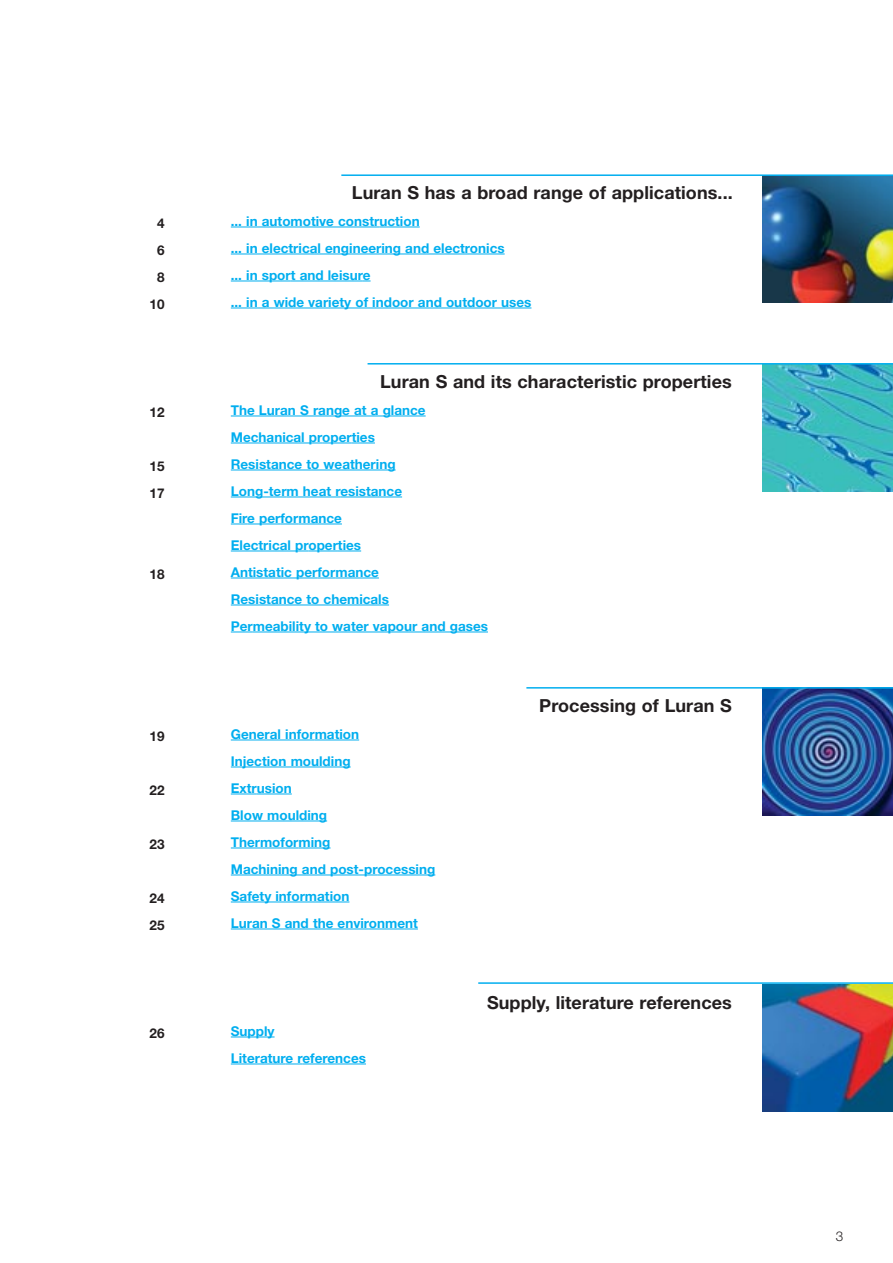
<style>
.page{position:relative;width:893px;height:1263px;background:#fff}
.page>*{position:absolute;margin:0;border:0;box-sizing:border-box;transform-origin:0 0}
.t1{font:700 18px "Helvetica Neue";letter-spacing:.005em;color:#231f20}
.t2{font:700 13.5px/27px "Helvetica Neue";color:#00aeef}
.t3{font:700 13.5px/27px "Helvetica Neue";color:#231f20}
.t4{font:300 13.5px "Helvetica Neue";color:#231f20}
</style>
<div class="page">
<hr style="left:231px;top:227px;width:148px;height:1px;background:#00aeef">
<hr style="left:379px;top:227px;width:40px;height:1px;background:#00aeef">
<hr style="left:231px;top:254px;width:239px;height:1px;background:#00aeef">
<hr style="left:470px;top:254px;width:34px;height:1px;background:#00aeef">
<hr style="left:231px;top:281px;width:60px;height:1px;background:#00aeef">
<hr style="left:291px;top:281px;width:72px;height:1px;background:#00aeef">
<hr style="left:231px;top:308px;width:300px;height:1px;background:#00aeef">
<hr style="left:231px;top:416px;width:194px;height:1px;background:#00aeef">
<hr style="left:231px;top:443px;width:91px;height:1px;background:#00aeef">
<hr style="left:322px;top:443px;width:30px;height:1px;background:#00aeef">
<svg style="left:352px;top:443px;width:23px;height:1px"></svg>
<hr style="left:231px;top:470px;width:164px;height:1px;background:#00aeef">
<hr style="left:231px;top:497px;width:55px;height:1px;background:#00aeef">
<hr style="left:286px;top:497px;width:54px;height:1px;background:#00aeef">
<hr style="left:340px;top:497px;width:62px;height:1px;background:#00aeef">
<svg style="left:231px;top:524px;width:16px;height:1px"></svg>
<hr style="left:247px;top:524px;width:33px;height:1px;background:#00aeef">
<svg style="left:280px;top:524px;width:18px;height:1px"></svg>
<hr style="left:298px;top:524px;width:44px;height:1px;background:#00aeef">
<hr style="left:231px;top:551px;width:77px;height:1px;background:#00aeef">
<hr style="left:308px;top:551px;width:30px;height:1px;background:#00aeef">
<svg style="left:338px;top:551px;width:23px;height:1px"></svg>
<hr style="left:231px;top:578px;width:86px;height:1px;background:#00aeef">
<svg style="left:317px;top:578px;width:18px;height:1px"></svg>
<hr style="left:335px;top:578px;width:44px;height:1px;background:#00aeef">
<hr style="left:231px;top:605px;width:158px;height:1px;background:#00aeef">
<svg style="left:231px;top:632px;width:22px;height:1px"></svg>
<hr style="left:253px;top:632px;width:235px;height:1px;background:#00aeef">
<hr style="left:231px;top:740px;width:84px;height:1px;background:#00aeef">
<hr style="left:315px;top:740px;width:44px;height:1px;background:#00aeef">
<hr style="left:231px;top:767px;width:119px;height:1px;background:#00aeef">
<svg style="left:231px;top:794px;width:26px;height:1px"></svg>
<hr style="left:257px;top:794px;width:35px;height:1px;background:#00aeef">
<hr style="left:231px;top:821px;width:96px;height:1px;background:#00aeef">
<svg style="left:231px;top:848px;width:29px;height:1px"></svg>
<hr style="left:260px;top:848px;width:38px;height:1px;background:#00aeef">
<hr style="left:298px;top:848px;width:32px;height:1px;background:#00aeef">
<hr style="left:231px;top:875px;width:146px;height:1px;background:#00aeef">
<hr style="left:377px;top:875px;width:58px;height:1px;background:#00aeef">
<hr style="left:231px;top:902px;width:74px;height:1px;background:#00aeef">
<hr style="left:305px;top:902px;width:44px;height:1px;background:#00aeef">
<hr style="left:231px;top:929px;width:138px;height:1px;background:#00aeef">
<hr style="left:369px;top:929px;width:49px;height:1px;background:#00aeef">
<hr style="left:231px;top:1037px;width:43px;height:1px;background:#00aeef">
<hr style="left:231px;top:1064px;width:54px;height:1px;background:#00aeef">
<svg style="left:285px;top:1064px;width:42px;height:1px"></svg>
<hr style="left:327px;top:1064px;width:39px;height:1px;background:#00aeef">
<img style="left:762px;top:176px;width:130px;height:127px">
<img style="left:762px;top:365px;width:130px;height:126px">
<img style="left:762px;top:689px;width:130px;height:126px">
<img style="left:762px;top:984px;width:130px;height:128px">
<hr style="left:478px;top:982px;width:414px;height:2px;background:#00aeef">
<hr style="left:367px;top:363px;width:525px;height:2px;background:#00aeef">
<hr style="left:341px;top:174px;width:551px;height:2px;background:#00aeef">
<hr style="left:526px;top:687px;width:366px;height:2px;background:#00aeef">
<p class="t3" style="left:150px;top:211px;width:17px;text-align:center">4<br>6<br>8<br>10</p>
<p class="t3" style="left:150px;top:400px;width:17px">12</p>
<p class="t3" style="left:150px;top:454px;width:17px">15<br>17</p>
<p class="t3" style="left:150px;top:562px;width:17px">18</p>
<p class="t3" style="left:150px;top:724px;width:17px">19</p>
<p class="t3" style="left:150px;top:778px;width:17px">22</p>
<p class="t3" style="left:150px;top:832px;width:17px">23</p>
<p class="t3" style="left:150px;top:886px;width:17px">24<br>25</p>
<p class="t3" style="left:150px;top:1021px;width:17px">26</p>
<h1 class="t1" style="left:352px;top:186px;width:382px">Luran S has a broad range of applications...</h1>
<p class="t2" style="left:231px;top:209px;width:302px">... in automotive construction<br>... in electrical engineering and electronics<br>... in sport and leisure<br>... in a wide variety of indoor and outdoor uses</p>
<h1 class="t1" style="left:380px;top:375px;width:353px">Luran S and its characteristic properties</h1>
<p class="t2" style="left:231px;top:398px;width:259px">The Luran S range at a glance<br>Mechanical properties<br>Resistance to weathering<br>Long-term heat resistance<br>Fire performance<br>Electrical properties<br>Antistatic performance<br>Resistance to chemicals<br>Permeability to water vapour and gases</p>
<p class="t2" style="left:231px;top:722px;width:206px">General information<br>Injection moulding<br>Extrusion<br>Blow moulding<br>Thermoforming<br>Machining and post-processing<br>Safety information<br>Luran S and the environment</p>
<p class="t2" style="left:231px;top:1019px;width:137px">Supply<br>Literature references</p>
<h1 class="t1" style="left:539px;top:699px;width:194px">Processing of Luran S</h1>
<h1 class="t1" style="left:487px;top:996px;width:246px">Supply, literature references</h1>
<p class="t4" style="left:835px;top:1232px;width:9px">3</p>
</div>
